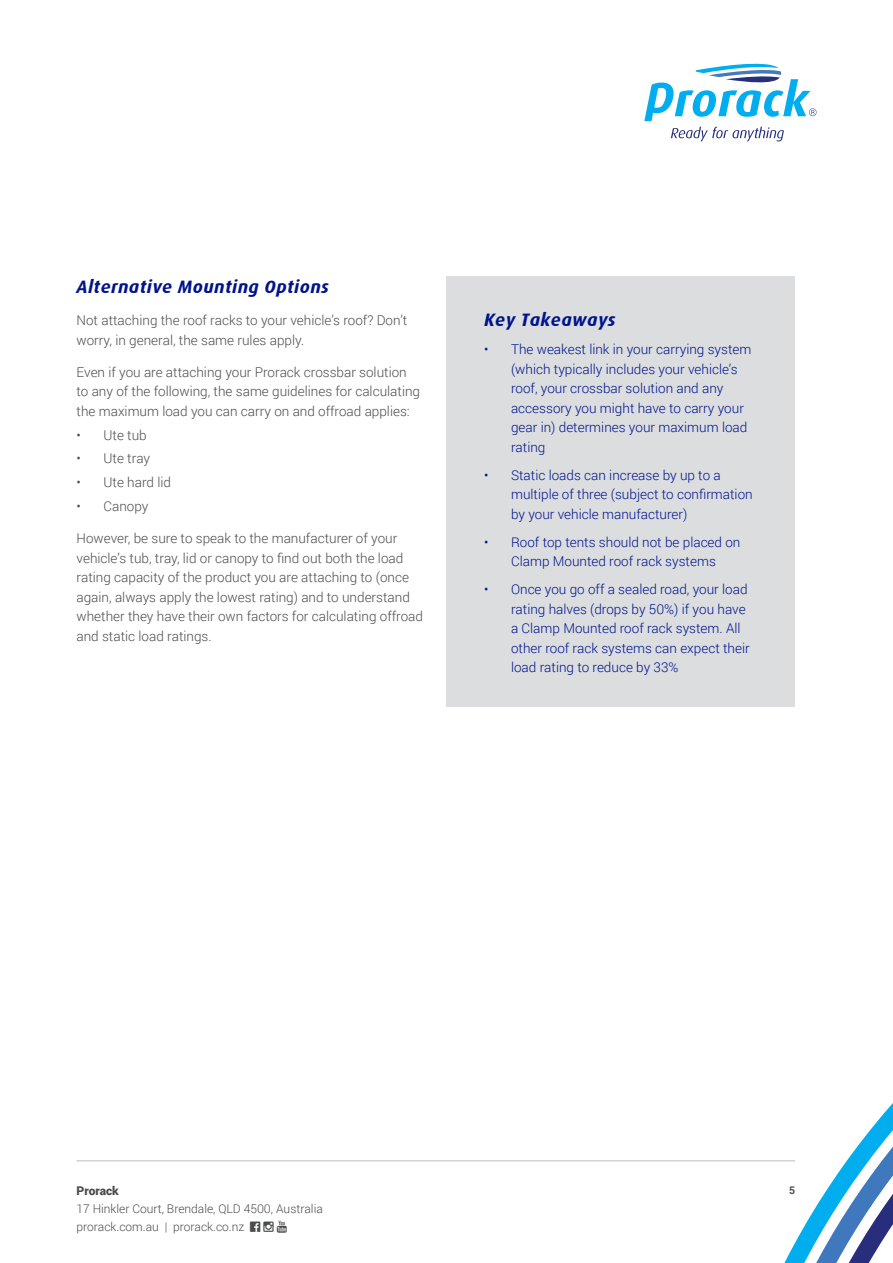
<style>
.page{position:relative;width:893px;height:1263px;background:#fff}
.page>*{position:absolute;margin:0;border:0;box-sizing:border-box;transform-origin:0 0}
.t1{font:italic 700 18px "Dax";letter-spacing:.025em;color:#00148b}
.t2{font:300 13.5px/19.5px "Roboto";color:#4b4c4d}
.t3{font:300 13.5px/19.5px "Roboto";color:#00148b}
.t4{font:300 12px/18px "Roboto";color:#4b4c4d}
.t5{font:900 12px "Roboto";color:#4b4c4d}
.t6{font:700 10.5px "Roboto";color:#4b4c4d}
</style>
<div class="page">
<svg style="left:671px;top:127px;width:113px;height:14px"></svg>
<svg style="left:644px;top:64px;width:172px;height:57px"></svg>
<svg style="left:763px;top:1103px;width:130px;height:160px"></svg>
<div style="left:446px;top:276px;width:349px;height:431px;background:#dcdddf"></div>
<hr style="left:77px;top:1160px;width:718px;height:1px;background:#bcbdc0">
<p class="t1" style="left:77px;top:276px;width:254px">Alternative Mounting Options</p>
<p class="t2" style="left:77px;top:310px;width:332px">Not attaching the roof racks to your vehicle’s roof? Don’t worry, in general, the same rules apply.</p>
<p class="t2" style="left:77px;top:362px;width:345px">Even if you are attaching your Prorack crossbar solution to any of the following, the same guidelines for calculating the maximum load you can carry on and offroad applies:</p>
<p class="t2" style="left:77px;top:425px;width:72px">• Ute tub</p>
<p class="t2" style="left:77px;top:448px;width:75px">• Ute tray</p>
<p class="t2" style="left:77px;top:472px;width:96px">• Ute hard lid</p>
<p class="t2" style="left:77px;top:496px;width:73px">• Canopy</p>
<p class="t2" style="left:77px;top:528px;width:348px">However, be sure to speak to the manufacturer of your vehicle’s tub, tray, lid or canopy to find out both the load rating capacity of the product you are attaching to (once again, always apply the lowest rating) and to understand whether they have their own factors for calculating offroad and static load ratings.</p>
<p class="t1" style="left:484px;top:310px;width:133px">Key Takeaways</p>
<p class="t3" style="left:511px;top:339px;width:242px;text-indent:-27px">• The weakest link in your carrying system (which typically includes your vehicle’s roof, your crossbar solution and any accessory you might have to carry your gear in) determines your maximum load rating</p>
<p class="t3" style="left:511px;top:465px;width:243px;text-indent:-27px">• Static loads can increase by up to a multiple of three (subject to confirmation by your vehicle manufacturer)</p>
<p class="t3" style="left:484px;top:532px;width:258px;text-align:center">• Roof top tents should not be placed on<br>Clamp Mounted roof rack systems</p>
<p class="t3" style="left:511px;top:579px;width:240px;text-indent:-27px">• Once you go off a sealed road, your load rating halves (drops by 50%) if you have a Clamp Mounted roof rack system. All other roof rack systems can expect their load rating to reduce by 33%</p>
<p class="t5" style="left:77px;top:1182px;width:44px">Prorack</p>
<p class="t4" style="left:77px;top:1199px;width:248px">17 Hinkler Court, Brendale, QLD 4500, Australia prorack.com.au | prorack.co.nz</p>
<p class="t6" style="left:789px;top:1183px;width:8px">5</p>
</div>
